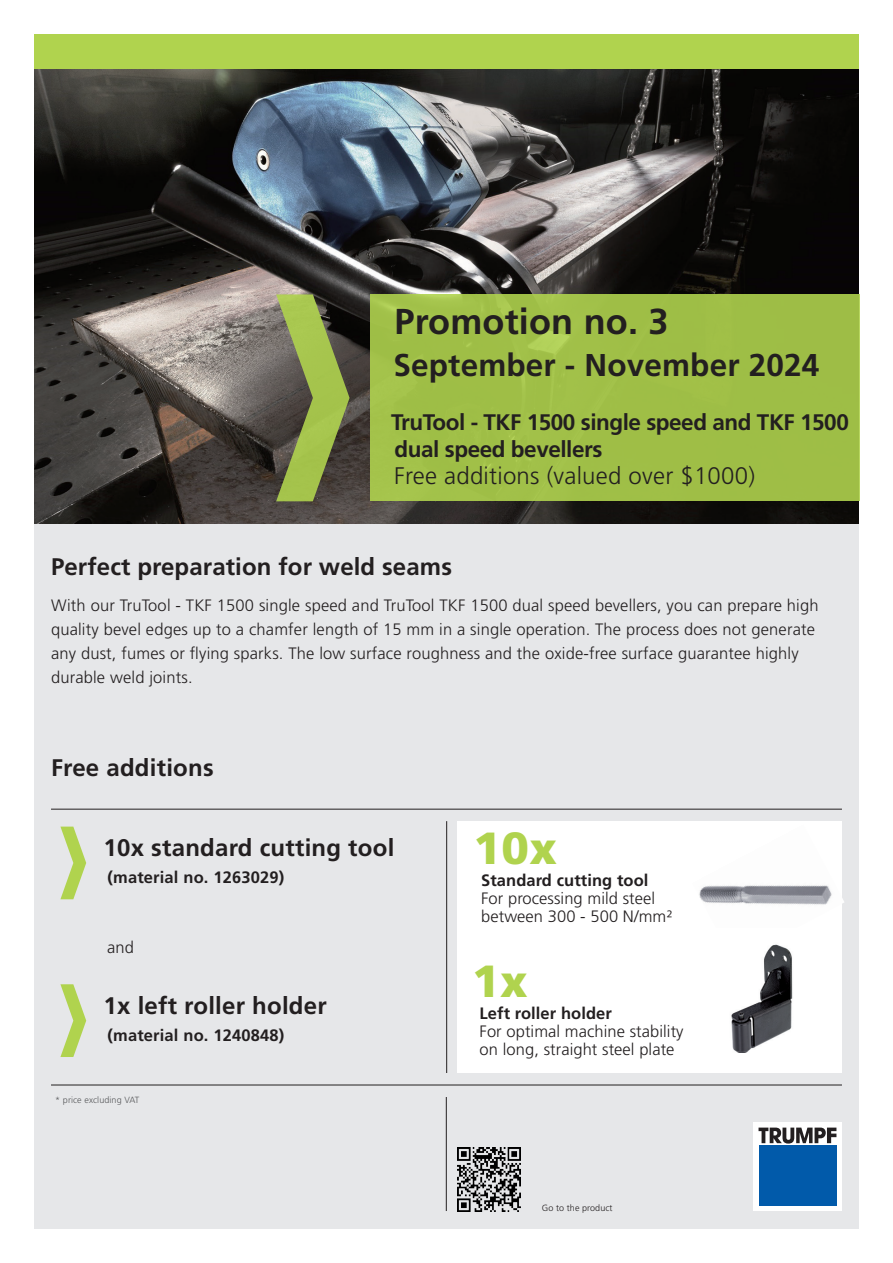
<style>
.page{position:relative;width:893px;height:1263px;background:#fff}
.page>*{position:absolute;margin:0;border:0;box-sizing:border-box;transform-origin:0 0}
.t1{font:900 45px "Frutiger LT Pro";color:#b0d34e}
.t2{font:700 36px "Frutiger LT Pro";letter-spacing:.005em;color:#231f20}
.t3{font:700 31.5px "Frutiger LT Pro";letter-spacing:.005em;color:#231f20}
.t4{font:700 24px "Frutiger LT Pro";letter-spacing:.01em;color:#231f20}
.t5{font:300 24px "Frutiger LT Pro";letter-spacing:.01em;color:#231f20}
.t6{font:700 22.5px/27px "Frutiger LT Pro";letter-spacing:-.02em;color:#231f20}
.t7{font:300 16.5px/24px "Frutiger LT Pro";letter-spacing:.01em;color:#231f20}
.t8{font:700 16.5px "Frutiger LT Pro";letter-spacing:.005em;color:#231f20}
.t9{font:300 9px "Frutiger LT Pro";letter-spacing:.01em;color:#57585a}
.t10{font:300 9px "Frutiger LT Pro";letter-spacing:.01em;color:#231f20}
</style>
<div class="page">
<div style="left:34px;top:34px;width:825px;height:1195px;background:#e6e7e9"></div>
<img style="left:34px;top:68px;width:825px;height:455px">
<div style="left:370px;top:294px;width:489px;height:207px;background:#9fbe46"></div>
<svg style="left:276px;top:294px;width:74px;height:207px;background:#778346"></svg>
<div style="left:457px;top:821px;width:385px;height:252px;background:#fff"></div>
<hr style="left:51px;top:809px;width:791px;height:1px;background:#231f20">
<hr style="left:51px;top:1085px;width:791px;height:1px;background:#231f20">
<hr style="left:446px;top:821px;width:1px;height:252px;background:#231f20">
<div style="left:34px;top:34px;width:825px;height:34px;background:#b0d34e"></div>
<hr style="left:446px;top:1097px;width:1px;height:114px;background:#231f20">
<img style="left:699px;top:885px;width:145px;height:20px">
<img style="left:731px;top:944px;width:62px;height:108px">
<img style="left:457px;top:1147px;width:64px;height:64px">
<svg style="left:60px;top:826px;width:26px;height:73px"></svg>
<svg style="left:60px;top:984px;width:26px;height:73px"></svg>
<div style="left:753px;top:1122px;width:89px;height:89px;background:#fff"></div>
<div style="left:758px;top:1145px;width:78px;height:60px;background:#015aaa"></div>
<svg style="left:758px;top:1127px;width:78px;height:16px"></svg>
<h2 class="t2" style="left:394px;top:300px;width:275px">Promotion no. 3</h2>
<h3 class="t3" style="left:394px;top:346px;width:427px">September - November 2024</h3>
<h3 class="t6" style="left:391px;top:409px;width:459px">TruTool - TKF 1500 single speed and TKF 1500 dual speed bevellers</h3>
<h3 class="t5" style="left:394px;top:462px;width:362px">Free additions (valued over $1000)</h3>
<h3 class="t4" style="left:51px;top:552px;width:402px">Perfect preparation for weld seams</h3>
<p class="t7" style="left:51px;top:593px;width:769px">With our TruTool - TKF 1500 single speed and TruTool TKF 1500 dual speed bevellers, you can prepare high quality bevel edges up to a chamfer length of 15 mm in a single operation. The process does not generate any dust, fumes or flying sparks. The low surface roughness and the oxide-free surface guarantee highly durable weld joints.</p>
<h3 class="t4" style="left:51px;top:753px;width:164px">Free additions</h3>
<h3 class="t4" style="left:104px;top:834px;width:292px">10x standard cutting tool</h3>
<p class="t8" style="left:108px;top:868px;width:178px">(material no. 1263029)</p>
<p class="t7" style="left:107px;top:935px;width:28px">and</p>
<h3 class="t4" style="left:104px;top:991px;width:225px">1x left roller holder</h3>
<p class="t8" style="left:108px;top:1025px;width:178px">(material no. 1240848)</p>
<p class="t9" style="left:55px;top:1095px;width:86px">* price excluding VAT</p>
<h1 class="t1" style="left:473px;top:821px;width:85px">10x</h1>
<p class="t8" style="left:481px;top:871px;width:169px">Standard cutting tool</p>
<p class="t7" style="left:481px;top:890px;width:193px;line-height:18px">For processing mild steel between 300 - 500 N/mm²</p>
<h1 class="t1" style="left:472px;top:954px;width:57px">1x</h1>
<p class="t8" style="left:480px;top:1003px;width:134px">Left roller holder</p>
<p class="t7" style="left:480px;top:1022px;width:205px;line-height:18px">For optimal machine stability on long, straight steel plate</p>
<p class="t10" style="left:542px;top:1203px;width:72px">Go to the product</p>
</div>
